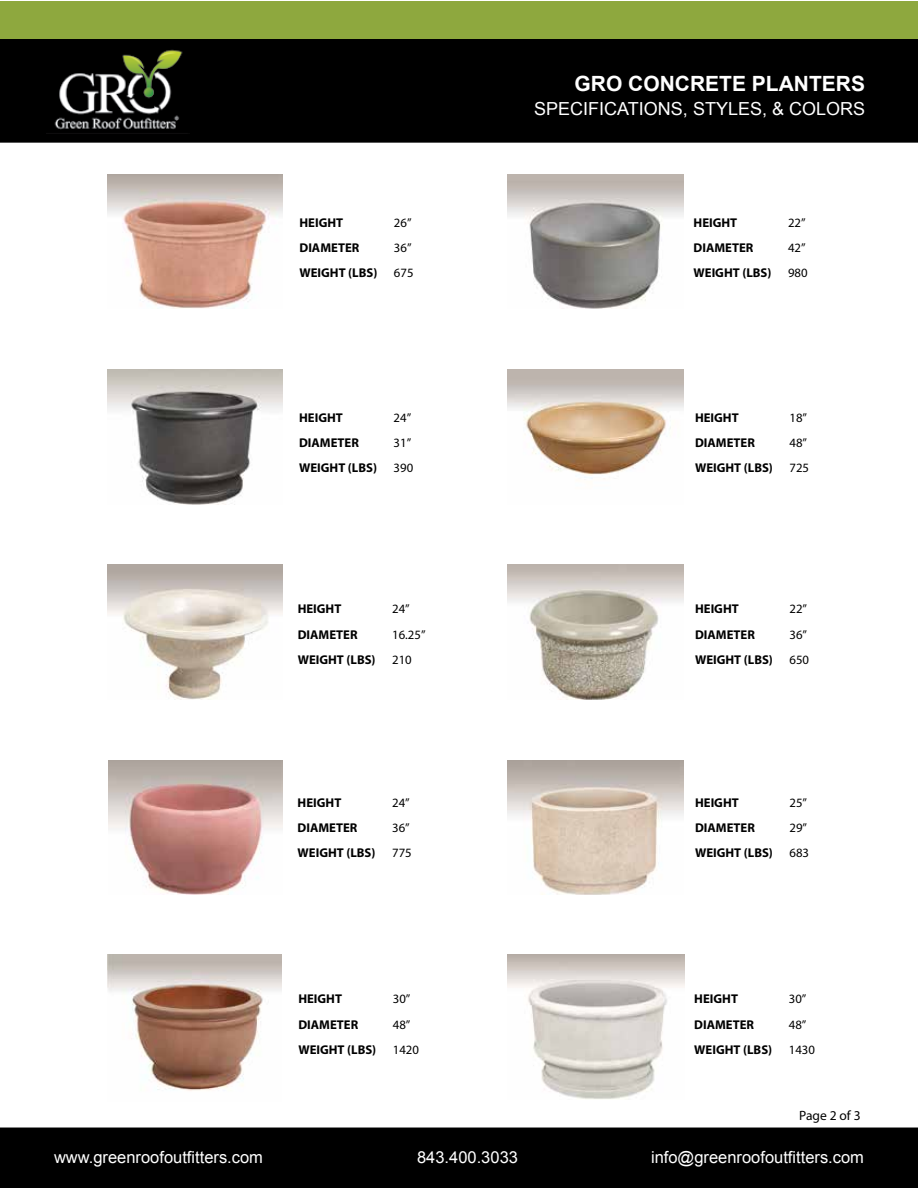
<style>
.page{position:relative;width:918px;height:1188px;background:#fff}
.page>*{position:absolute;margin:0;border:0;box-sizing:border-box;transform-origin:0 0}
.t1{font:700 21px "Arial";color:#fff}
.t2{font:18px "Arial";color:#fff}
.t3{font:16.5px "Arial";color:#fff}
.t4{font:13.5px "Myriad Pro";color:#000}
.t5{font:700 12.75px "Myriad Pro";color:#000}
.t6{font:12.75px "Myriad Pro";color:#000}
</style>
<div class="page">
<img style="left:107px;top:955px;width:174px;height:136px">
<img style="left:108px;top:760px;width:175px;height:134px">
<img style="left:107px;top:370px;width:176px;height:134px">
<img style="left:107px;top:174px;width:176px;height:135px">
<img style="left:508px;top:370px;width:175px;height:109px">
<img style="left:508px;top:565px;width:175px;height:135px">
<img style="left:508px;top:760px;width:175px;height:135px">
<img style="left:508px;top:174px;width:175px;height:135px">
<img style="left:508px;top:955px;width:177px;height:144px">
<img style="left:107px;top:565px;width:176px;height:134px">
<div style="left:1px;top:39px;width:916px;height:103px;background:#000"></div>
<div style="left:0;top:39px;width:918px;height:104px;border:2px solid #000"></div>
<img style="left:54px;top:49px;width:129px;height:81px">
<div style="left:1px;top:1px;width:917px;height:38px;background:#8ea83e"></div>
<div style="left:1px;top:1128px;width:916px;height:59px;background:#000"></div>
<div style="left:0;top:1128px;width:918px;height:60px;border:2px solid #000"></div>
<p class="t5" style="left:299px;top:214px;width:45px">HEIGHT</p>
<p class="t6" style="left:394px;top:214px;width:19px">26”</p>
<p class="t5" style="left:299px;top:239px;width:61px">DIAMETER</p>
<p class="t6" style="left:394px;top:240px;width:19px">36”</p>
<p class="t5" style="left:299px;top:264px;width:79px">WEIGHT (LBS)</p>
<p class="t6" style="left:394px;top:265px;width:21px">675</p>
<p class="t5" style="left:299px;top:409px;width:45px">HEIGHT</p>
<p class="t6" style="left:394px;top:410px;width:19px">24”</p>
<p class="t5" style="left:299px;top:435px;width:61px">DIAMETER</p>
<p class="t6" style="left:394px;top:435px;width:19px">31”</p>
<p class="t5" style="left:299px;top:460px;width:79px">WEIGHT (LBS)</p>
<p class="t6" style="left:394px;top:460px;width:21px">390</p>
<p class="t5" style="left:298px;top:601px;width:45px">HEIGHT</p>
<p class="t6" style="left:392px;top:601px;width:19px">24”</p>
<p class="t5" style="left:298px;top:626px;width:61px">DIAMETER</p>
<p class="t6" style="left:392px;top:626px;width:35px">16.25”</p>
<p class="t5" style="left:298px;top:651px;width:79px">WEIGHT (LBS)</p>
<p class="t6" style="left:392px;top:651px;width:21px">210</p>
<p class="t5" style="left:298px;top:794px;width:45px">HEIGHT</p>
<p class="t6" style="left:392px;top:795px;width:19px">24”</p>
<p class="t5" style="left:298px;top:819px;width:61px">DIAMETER</p>
<p class="t6" style="left:392px;top:820px;width:19px">36”</p>
<p class="t5" style="left:298px;top:844px;width:79px">WEIGHT (LBS)</p>
<p class="t6" style="left:392px;top:845px;width:21px">775</p>
<p class="t5" style="left:298px;top:991px;width:45px">HEIGHT</p>
<p class="t6" style="left:393px;top:991px;width:19px">30”</p>
<p class="t5" style="left:298px;top:1016px;width:61px">DIAMETER</p>
<p class="t6" style="left:393px;top:1016px;width:19px">48”</p>
<p class="t5" style="left:298px;top:1041px;width:79px">WEIGHT (LBS)</p>
<p class="t6" style="left:393px;top:1041px;width:28px">1420</p>
<h1 class="t1" style="left:575px;top:70px;width:292px">GRO CONCRETE PLANTERS</h1>
<h2 class="t2" style="left:534px;top:97px;width:332px">SPECIFICATIONS, STYLES, &amp; COLORS</h2>
<p class="t5" style="left:694px;top:214px;width:45px">HEIGHT</p>
<p class="t6" style="left:788px;top:214px;width:19px">22”</p>
<p class="t5" style="left:694px;top:239px;width:61px">DIAMETER</p>
<p class="t6" style="left:788px;top:240px;width:19px">42”</p>
<p class="t5" style="left:694px;top:264px;width:79px">WEIGHT (LBS)</p>
<p class="t6" style="left:788px;top:265px;width:21px">980</p>
<p class="t5" style="left:695px;top:409px;width:45px">HEIGHT</p>
<p class="t6" style="left:790px;top:410px;width:19px">18”</p>
<p class="t5" style="left:695px;top:435px;width:61px">DIAMETER</p>
<p class="t6" style="left:790px;top:435px;width:19px">48”</p>
<p class="t5" style="left:695px;top:460px;width:79px">WEIGHT (LBS)</p>
<p class="t6" style="left:790px;top:460px;width:21px">725</p>
<p class="t5" style="left:695px;top:601px;width:45px">HEIGHT</p>
<p class="t6" style="left:790px;top:601px;width:19px">22”</p>
<p class="t5" style="left:695px;top:626px;width:61px">DIAMETER</p>
<p class="t6" style="left:790px;top:626px;width:19px">36”</p>
<p class="t5" style="left:695px;top:651px;width:79px">WEIGHT (LBS)</p>
<p class="t6" style="left:790px;top:651px;width:21px">650</p>
<p class="t5" style="left:695px;top:794px;width:45px">HEIGHT</p>
<p class="t6" style="left:790px;top:795px;width:19px">25”</p>
<p class="t5" style="left:695px;top:819px;width:61px">DIAMETER</p>
<p class="t6" style="left:790px;top:820px;width:19px">29”</p>
<p class="t5" style="left:695px;top:844px;width:79px">WEIGHT (LBS)</p>
<p class="t6" style="left:790px;top:845px;width:21px">683</p>
<p class="t5" style="left:694px;top:991px;width:45px">HEIGHT</p>
<p class="t6" style="left:789px;top:991px;width:19px">30”</p>
<p class="t5" style="left:694px;top:1016px;width:61px">DIAMETER</p>
<p class="t6" style="left:789px;top:1016px;width:19px">48”</p>
<p class="t5" style="left:694px;top:1041px;width:79px">WEIGHT (LBS)</p>
<p class="t6" style="left:789px;top:1041px;width:28px">1430</p>
<p class="t4" style="left:799px;top:1107px;width:63px">Page 2 of 3</p>
<p class="t3" style="left:54px;top:1147px;width:211px">www.greenroofoutfitters.com</p>
<p class="t3" style="left:417px;top:1147px;width:102px">843.400.3033</p>
<p class="t3" style="left:651px;top:1147px;width:214px">info@greenroofoutfitters.com</p>
</div>
